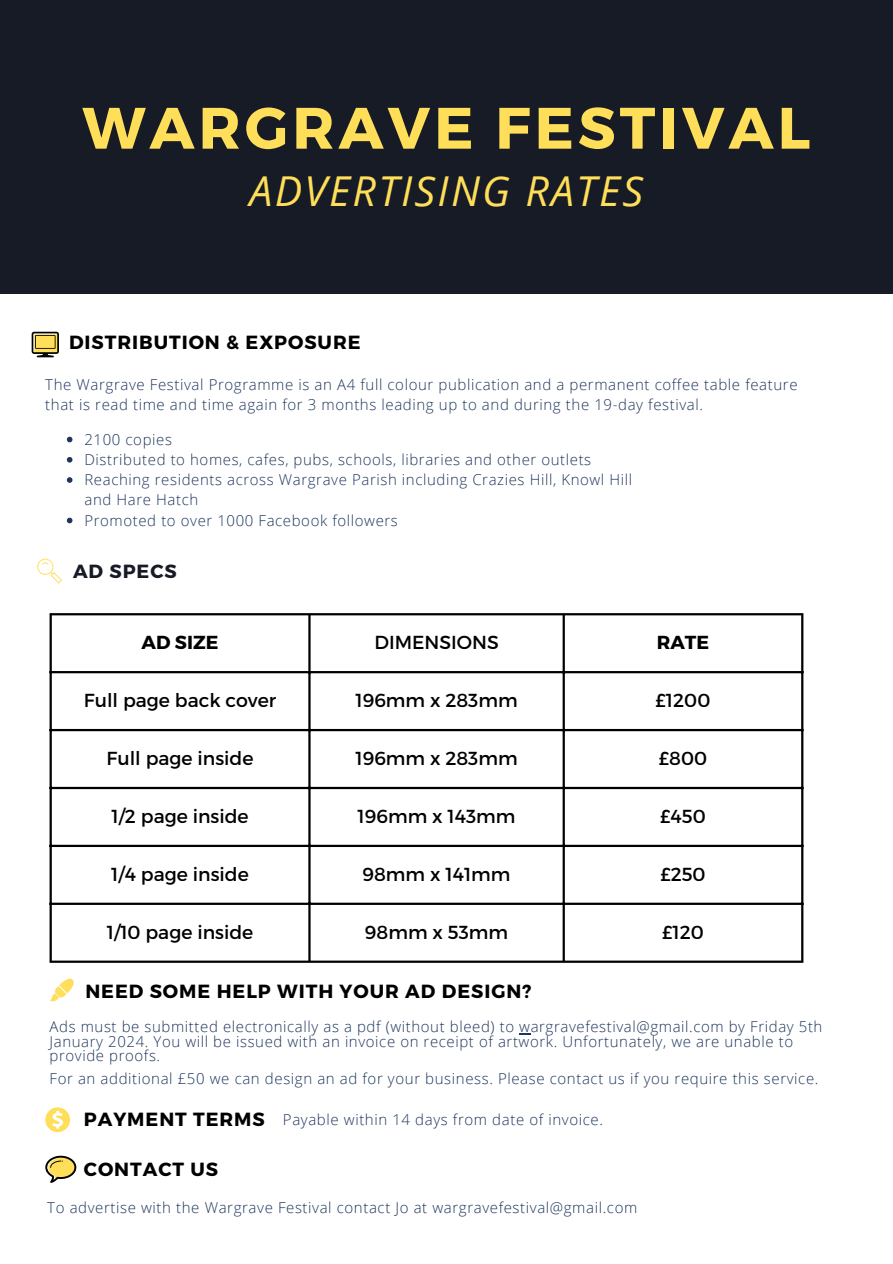
<style>
.page{position:relative;width:893px;height:1264px;background:#fff}
.page>*{position:absolute;margin:0;border:0;box-sizing:border-box;transform-origin:0 0}
.t1{font:700 58.35px "Montserrat";letter-spacing:.07em;color:#ffde59}
.t2{font:italic 41.1px "Open Sans";letter-spacing:.055em;color:#ffde59}
.t3{font:700 19.05px "Montserrat";letter-spacing:.05em;color:#000}
.t4{font:700 19.05px "Montserrat";letter-spacing:.05em;color:#171b26}
.t5{font:18.9px "Montserrat";color:#000}
.t6{font:700 18.9px "Montserrat";color:#000}
.t7{font:300 15px/14.5px "Open Sans";letter-spacing:.04em;color:#1e365c}
</style>
<div class="page">
<svg style="left:45px;top:1155px;width:31px;height:27px"></svg>
<svg style="left:50px;top:978px;width:24px;height:23px"></svg>
<svg style="left:37px;top:558px;width:25px;height:25px"></svg>
<svg style="left:32px;top:332px;width:27px;height:25px"></svg>
<div style="left:0;top:0;width:892px;height:293px;background:#171b26"></div>
<hr style="left:50px;top:615px;width:2px;height:345px;background:#000">
<hr style="left:308px;top:615px;width:2px;height:345px;background:#000">
<hr style="left:562px;top:615px;width:3px;height:345px;background:#000">
<hr style="left:801px;top:615px;width:2px;height:345px;background:#000">
<hr style="left:50px;top:613px;width:753px;height:2px;background:#000">
<hr style="left:50px;top:671px;width:753px;height:2px;background:#000">
<hr style="left:50px;top:729px;width:753px;height:2px;background:#000">
<hr style="left:50px;top:786px;width:753px;height:3px;background:#000">
<hr style="left:50px;top:844px;width:753px;height:3px;background:#000">
<hr style="left:50px;top:902px;width:753px;height:2px;background:#000">
<hr style="left:50px;top:960px;width:753px;height:2px;background:#000">
<svg style="left:45px;top:1107px;width:25px;height:25px"></svg>
<svg style="left:67px;top:437px;width:5px;height:5px"></svg>
<svg style="left:67px;top:457px;width:5px;height:5px"></svg>
<svg style="left:67px;top:477px;width:5px;height:6px"></svg>
<svg style="left:67px;top:517px;width:5px;height:6px"></svg>
<p class="t1" style="left:82px;top:90px;width:729px">WARGRAVE FESTIVAL</p>
<p class="t2" style="left:249px;top:162px;width:395px">ADVERTISING RATES</p>
<p class="t3" style="left:69px;top:330px;width:293px">DISTRIBUTION &amp; EXPOSURE</p>
<p class="t7" style="left:45px;top:373px;width:753px;line-height:20.2px">The Wargrave Festival Programme is an A4 full colour publication and a permanent coffee table feature that is read time and time again for 3 months leading up to and during the 19-day festival.</p>
<p class="t7" style="left:84px;top:431px;width:89px">2100 copies</p>
<p class="t7" style="left:84px;top:452px;width:508px">Distributed to homes, cafes, pubs, schools, libraries and other outlets</p>
<p class="t7" style="left:84px;top:469px;width:549px;line-height:20.2px">Reaching residents across Wargrave Parish including Crazies Hill, Knowl Hill and Hare Hatch</p>
<p class="t7" style="left:84px;top:512px;width:315px">Promoted to over 1000 Facebook followers</p>
<p class="t4" style="left:73px;top:559px;width:105px">AD SPECS</p>
<p class="t6" style="left:142px;top:630px;width:78px">AD SIZE</p>
<p class="t5" style="left:374px;top:630px;width:126px">DIMENSIONS</p>
<p class="t6" style="left:656px;top:630px;width:54px">RATE</p>
<p class="t5" style="left:84px;top:688px;width:194px">Full page back cover</p>
<p class="t5" style="left:355px;top:688px;width:164px">196mm x 283mm</p>
<p class="t5" style="left:655px;top:688px;width:56px">£1200</p>
<p class="t5" style="left:107px;top:746px;width:148px">Full page inside</p>
<p class="t5" style="left:355px;top:746px;width:164px">196mm x 283mm</p>
<p class="t5" style="left:659px;top:746px;width:50px">£800</p>
<p class="t5" style="left:111px;top:803px;width:139px">1/2 page inside</p>
<p class="t5" style="left:357px;top:803px;width:159px">196mm x 143mm</p>
<p class="t5" style="left:660px;top:803px;width:47px">£450</p>
<p class="t5" style="left:111px;top:861px;width:139px">1/4 page inside</p>
<p class="t5" style="left:362px;top:861px;width:149px">98mm x 141mm</p>
<p class="t5" style="left:660px;top:861px;width:47px">£250</p>
<p class="t5" style="left:107px;top:919px;width:148px">1/10 page inside</p>
<p class="t5" style="left:365px;top:919px;width:145px">98mm x 53mm</p>
<p class="t5" style="left:662px;top:919px;width:43px">£120</p>
<p class="t3" style="left:85px;top:979px;width:447px">NEED SOME HELP WITH YOUR AD DESIGN?</p>
<p class="t7" style="left:50px;top:1018px;width:774px">Ads must be submitted electronically as a pdf (without bleed) to wargravefestival@gmail.com by Friday 5th<br>January 2024. You will be issued with an invoice on receipt of artwork. Unfortunately, we are unable to provide proofs.</p>
<p class="t7" style="left:50px;top:1070px;width:770px">For an additional £50 we can design an ad for your business. Please contact us if you require this service.</p>
<p class="t3" style="left:84px;top:1106px;width:182px">PAYMENT TERMS</p>
<p class="t7" style="left:283px;top:1111px;width:321px">Payable within 14 days from date of invoice.</p>
<p class="t3" style="left:84px;top:1156px;width:136px">CONTACT US</p>
<p class="t7" style="left:47px;top:1199px;width:591px">To advertise with the Wargrave Festival contact Jo at wargravefestival@gmail.com</p>
</div>
